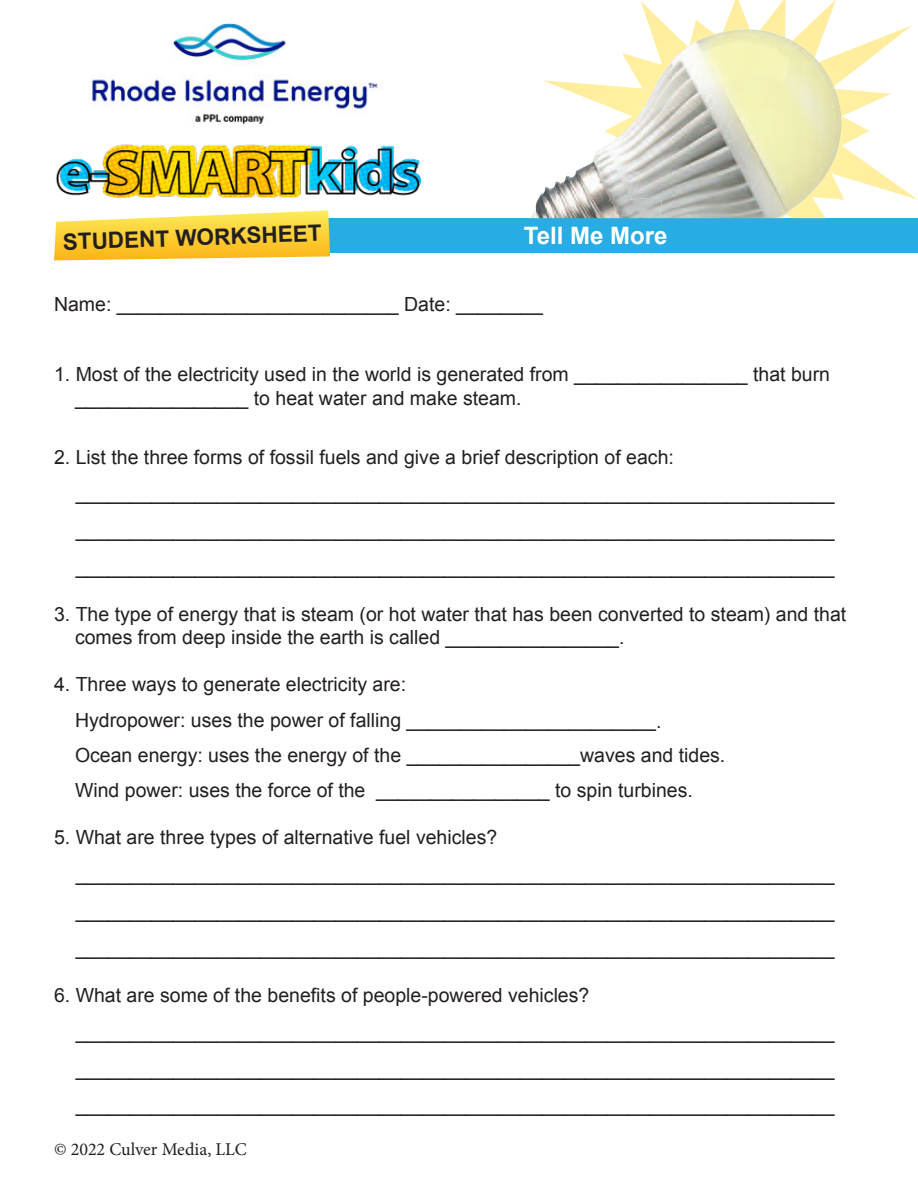
<style>
.page{position:relative;width:918px;height:1188px;background:#fff}
.page>*{position:absolute;margin:0;border:0;box-sizing:border-box;transform-origin:0 0}
.t1{font:700 24px "Arial";color:#fff}
.t2{font:700 22.5px "Arial";color:#231f20}
.t3{font:19.5px/23.4px "Arial";color:#231f20}
.t4{font:18px "Minion Pro";color:#231f20}
</style>
<div class="page">
<img style="left:55px;top:144px;width:365px;height:54px">
<div style="left:282px;top:218px;width:636px;height:35px;background:#27ade3"></div>
<svg style="left:54px;top:210px;width:276px;height:50px;background:#fcd555"></svg>
<img style="left:542px;top:25px;width:376px;height:175px">
<img style="left:542px;top:0;width:294px;height:138px">
<img style="left:554px;top:29px;width:281px;height:157px">
<img style="left:654px;top:29px;width:95px;height:59px">
<img style="left:90px;top:17px;width:290px;height:107px">
<p class="t2" style="left:62px;top:227px;width:260px;rotate:-2deg">STUDENT WORKSHEET</p>
<p class="t1" style="left:524px;top:220px;width:145px">Tell Me More</p>
<p class="t3" style="left:54px;top:293px;width:490px">Name: __________________________ Date: ________</p>
<p class="t3" style="left:75px;top:363px;width:757px;text-indent:-21px">1. Most of the electricity used in the world is generated from ________________ that burn ________________ to heat water and make steam.</p>
<p class="t3" style="left:54px;top:445px;width:621px">2. List the three forms of fossil fuels and give a brief description of each:</p>
<p class="t3" style="left:76px;top:482px;width:760px">______________________________________________________________________</p>
<p class="t3" style="left:76px;top:519px;width:760px">______________________________________________________________________</p>
<p class="t3" style="left:76px;top:556px;width:760px">______________________________________________________________________</p>
<p class="t3" style="left:75px;top:603px;width:773px;text-indent:-21px">3. The type of energy that is steam (or hot water that has been converted to steam) and that comes from deep inside the earth is called ________________.</p>
<p class="t3" style="left:54px;top:673px;width:354px">4. Three ways to generate electricity are:</p>
<p class="t3" style="left:75px;top:708px;width:588px">Hydropower: uses the power of falling _______________________.</p>
<p class="t3" style="left:75px;top:744px;width:652px">Ocean energy: uses the energy of the ________________waves and tides.</p>
<p class="t3" style="left:75px;top:779px;width:619px">Wind power: uses the force of the ________________ to spin turbines.</p>
<p class="t3" style="left:54px;top:826px;width:445px">5. What are three types of alternative fuel vehicles?</p>
<p class="t3" style="left:76px;top:863px;width:760px">______________________________________________________________________</p>
<p class="t3" style="left:76px;top:900px;width:760px">______________________________________________________________________</p>
<p class="t3" style="left:76px;top:937px;width:760px">______________________________________________________________________</p>
<p class="t3" style="left:54px;top:983px;width:537px">6. What are some of the benefits of people-powered vehicles?</p>
<p class="t3" style="left:76px;top:1020px;width:760px">______________________________________________________________________</p>
<p class="t3" style="left:76px;top:1057px;width:760px">______________________________________________________________________</p>
<p class="t3" style="left:76px;top:1094px;width:760px">______________________________________________________________________</p>
<p class="t4" style="left:54px;top:1137px;width:194px">© 2022 Culver Media, LLC</p>
</div>
